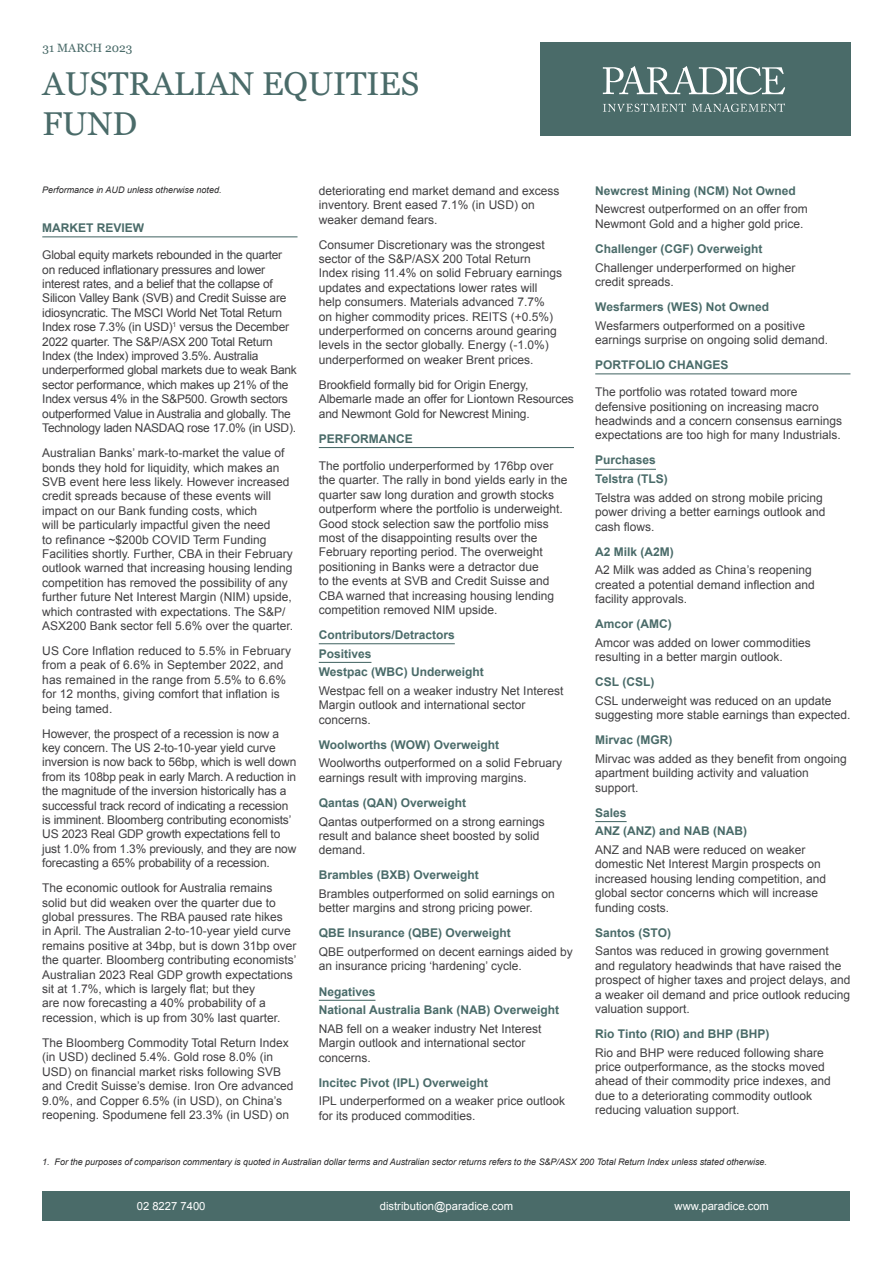
<style>
.page{position:relative;width:893px;height:1263px;background:#fff}
.page>*{position:absolute;margin:0;border:0;box-sizing:border-box;transform-origin:0 0}
.t1{font:33px/39.6px "Georgia";color:#4a6b69}
.t2{font:12px/14.4px "Arial";color:#414042}
.t3{font:12px/14.4px "Arial";letter-spacing:-.02em;color:#414042}
.t4{font:700 12px/18.6px "Arial";color:#4a6b69}
.t5{font:12px "Georgia";color:#4a6b69}
.t6{font:11.25px "Arial";color:#fff}
.t7{font:italic 9px "Arial";letter-spacing:-.005em;color:#292829}
</style>
<div class="page">
<div style="left:43px;top:1191px;width:807px;height:29px;background:#4a6b69"></div>
<div style="left:540px;top:43px;width:310px;height:93px;background:#4a6b69"></div>
<svg style="left:603px;top:103px;width:182px;height:9px"></svg>
<svg style="left:603px;top:66px;width:182px;height:29px"></svg>
<hr style="left:42px;top:236px;width:255px;height:1px;background:#4a6b69">
<hr style="left:319px;top:447px;width:255px;height:1px;background:#4a6b69">
<hr style="left:319px;top:643px;width:136px;height:1px;background:#4a6b69">
<hr style="left:319px;top:662px;width:52px;height:1px;background:#4a6b69">
<hr style="left:319px;top:1000px;width:56px;height:1px;background:#4a6b69">
<hr style="left:595px;top:373px;width:255px;height:1px;background:#4a6b69">
<hr style="left:595px;top:469px;width:61px;height:1px;background:#4a6b69">
<hr style="left:595px;top:821px;width:32px;height:1px;background:#4a6b69">
<p class="t5" style="left:43px;top:39px;width:92px">31 MARCH 2023</p>
<h1 class="t1" style="left:43px;top:63px;width:378px">AUSTRALIAN EQUITIES<br>FUND</h1>
<p class="t7" style="left:42px;top:184px;width:181px">Performance in AUD unless otherwise noted.</p>
<p class="t4" style="left:42px;top:219px;width:103px">MARKET REVIEW</p>
<p class="t3" style="left:42px;top:248px;width:256px">Global equity markets rebounded in the quarter on reduced inflationary pressures and lower interest rates, and a belief that the collapse of Silicon Valley Bank (SVB) and Credit Suisse are idiosyncratic. The MSCI World Net Total Return Index rose 7.3% (in USD)<sup>1</sup> versus the December 2022 quarter. The S&amp;P/ASX 200 Total Return Index (the Index) improved 3.5%. Australia underperformed global markets due to weak Bank sector performance, which makes up 21% of the Index versus 4% in the S&amp;P500. Growth sectors outperformed Value in Australia and globally. The Technology laden NASDAQ rose 17.0% (in USD).</p>
<p class="t2" style="left:42px;top:446px;width:252px">Australian Banks’ mark-to-market the value of bonds they hold for liquidity, which makes an SVB event here less likely. However increased credit spreads because of these events will impact on our Bank funding costs, which<br>will be particularly impactful given the need<br>to refinance ~$200b COVID Term Funding Facilities shortly. Further, CBA in their February outlook warned that increasing housing lending competition has removed the possibility of any further future Net Interest Margin (NIM) upside, which contrasted with expectations. The S&amp;P/ ASX200 Bank sector fell 5.6% over the quarter.</p>
<p class="t2" style="left:42px;top:644px;width:250px">US Core Inflation reduced to 5.5% in February from a peak of 6.6% in September 2022, and has remained in the range from 5.5% to 6.6% for 12 months, giving comfort that inflation is being tamed.</p>
<p class="t2" style="left:42px;top:726px;width:256px">However, the prospect of a recession is now a key concern. The US 2-to-10-year yield curve inversion is now back to 56bp, which is well down from its 108bp peak in early March. A reduction in the magnitude of the inversion historically has a successful track record of indicating a recession is imminent. Bloomberg contributing economists’ US 2023 Real GDP growth expectations fell to just 1.0% from 1.3% previously, and they are now forecasting a 65% probability of a recession.</p>
<p class="t2" style="left:42px;top:881px;width:256px">The economic outlook for Australia remains solid but did weaken over the quarter due to global pressures. The RBA paused rate hikes<br>in April. The Australian 2-to-10-year yield curve remains positive at 34bp, but is down 31bp over the quarter. Bloomberg contributing economists’ Australian 2023 Real GDP growth expectations sit at 1.7%, which is largely flat; but they<br>are now forecasting a 40% probability of a recession, which is up from 30% last quarter.</p>
<p class="t2" style="left:42px;top:1035px;width:253px">The Bloomberg Commodity Total Return Index (in USD) declined 5.4%. Gold rose 8.0% (in USD) on financial market risks following SVB and Credit Suisse’s demise. Iron Ore advanced 9.0%, and Copper 6.5% (in USD), on China’s reopening. Spodumene fell 23.3% (in USD) on</p>
<p class="t2" style="left:319px;top:184px;width:242px">deteriorating end market demand and excess inventory. Brent eased 7.1% (in USD) on weaker demand fears.</p>
<p class="t2" style="left:319px;top:237px;width:245px">Consumer Discretionary was the strongest sector of the S&amp;P/ASX 200 Total Return Index rising 11.4% on solid February earnings updates and expectations lower rates will help consumers. Materials advanced 7.7%<br>on higher commodity prices. REITS (+0.5%) underperformed on concerns around gearing levels in the sector globally. Energy (-1.0%) underperformed on weaker Brent prices.</p>
<p class="t2" style="left:319px;top:378px;width:257px">Brookfield formally bid for Origin Energy,<br>Albemarle made an offer for Liontown Resources and Newmont Gold for Newcrest Mining.</p>
<p class="t4" style="left:319px;top:430px;width:95px">PERFORMANCE</p>
<p class="t2" style="left:319px;top:459px;width:250px">The portfolio underperformed by 176bp over the quarter. The rally in bond yields early in the quarter saw long duration and growth stocks outperform where the portfolio is underweight.<br>Good stock selection saw the portfolio miss most of the disappointing results over the February reporting period. The overweight positioning in Banks were a detractor due<br>to the events at SVB and Credit Suisse and CBA warned that increasing housing lending competition removed NIM upside.</p>
<p class="t4" style="left:319px;top:626px;width:167px">Contributors/Detractors<br>Positives<br>Westpac (WBC) Underweight</p>
<p class="t2" style="left:319px;top:684px;width:246px">Westpac fell on a weaker industry Net Interest<br>Margin outlook and international sector concerns.</p>
<p class="t4" style="left:319px;top:736px;width:182px">Woolworths (WOW) Overweight</p>
<p class="t2" style="left:319px;top:756px;width:245px">Woolworths outperformed on a solid February earnings result with improving margins.</p>
<p class="t4" style="left:319px;top:794px;width:149px">Qantas (QAN) Overweight</p>
<p class="t2" style="left:319px;top:814px;width:228px">Qantas outperformed on a strong earnings result and balance sheet boosted by solid demand.</p>
<p class="t4" style="left:319px;top:866px;width:162px">Brambles (BXB) Overweight</p>
<p class="t2" style="left:319px;top:887px;width:238px">Brambles outperformed on solid earnings on better margins and strong pricing power.</p>
<p class="t4" style="left:319px;top:924px;width:194px">QBE Insurance (QBE) Overweight</p>
<p class="t2" style="left:319px;top:945px;width:256px">QBE outperformed on decent earnings aided by an insurance pricing ‘hardening’ cycle.</p>
<p class="t4" style="left:319px;top:982px;width:242px">Negatives<br>National Australia Bank (NAB) Overweight</p>
<p class="t2" style="left:319px;top:1021px;width:224px">NAB fell on a weaker industry Net Interest<br>Margin outlook and international sector concerns.</p>
<p class="t4" style="left:319px;top:1073px;width:171px">Incitec Pivot (IPL) Overweight</p>
<p class="t2" style="left:319px;top:1094px;width:248px">IPL underperformed on a weaker price outlook for its produced commodities.</p>
<p class="t4" style="left:595px;top:182px;width:202px">Newcrest Mining (NCM) Not Owned</p>
<p class="t2" style="left:595px;top:202px;width:214px">Newcrest outperformed on an offer from<br>Newmont Gold and a higher gold price.</p>
<p class="t4" style="left:595px;top:240px;width:169px">Challenger (CGF) Overweight</p>
<p class="t2" style="left:595px;top:260px;width:202px">Challenger underperformed on higher credit spreads.</p>
<p class="t4" style="left:595px;top:298px;width:175px">Wesfarmers (WES) Not Owned</p>
<p class="t2" style="left:595px;top:318px;width:234px">Wesfarmers outperformed on a positive earnings surprise on ongoing solid demand.</p>
<p class="t4" style="left:595px;top:356px;width:135px">PORTFOLIO CHANGES</p>
<p class="t2" style="left:595px;top:385px;width:248px">The portfolio was rotated toward more defensive positioning on increasing macro headwinds and a concern consensus earnings expectations are too high for many Industrials.</p>
<p class="t4" style="left:595px;top:451px;width:74px">Purchases<br>Telstra (TLS)</p>
<p class="t2" style="left:595px;top:490px;width:232px">Telstra was added on strong mobile pricing power driving a better earnings outlook and cash flows.</p>
<p class="t4" style="left:595px;top:542px;width:80px">A2 Milk (A2M)</p>
<p class="t2" style="left:595px;top:563px;width:221px">A2 Milk was added as China’s reopening created a potential demand inflection and facility approvals.</p>
<p class="t4" style="left:595px;top:615px;width:78px">Amcor (AMC)</p>
<p class="t2" style="left:595px;top:635px;width:217px">Amcor was added on lower commodities resulting in a better margin outlook.</p>
<p class="t4" style="left:595px;top:673px;width:61px">CSL (CSL)</p>
<p class="t2" style="left:595px;top:693px;width:257px">CSL underweight was reduced on an update suggesting more stable earnings than expected.</p>
<p class="t4" style="left:595px;top:731px;width:79px">Mirvac (MGR)</p>
<p class="t2" style="left:595px;top:752px;width:253px">Mirvac was added as they benefit from ongoing apartment building activity and valuation support.</p>
<p class="t4" style="left:595px;top:804px;width:153px">Sales<br>ANZ (ANZ) and NAB (NAB)</p>
<p class="t2" style="left:595px;top:843px;width:232px">ANZ and NAB were reduced on weaker domestic Net Interest Margin prospects on increased housing lending competition, and global sector concerns which will increase funding costs.</p>
<p class="t4" style="left:595px;top:924px;width:77px">Santos (STO)</p>
<p class="t2" style="left:595px;top:944px;width:257px">Santos was reduced in growing government and regulatory headwinds that have raised the prospect of higher taxes and project delays, and a weaker oil demand and price outlook reducing valuation support.</p>
<p class="t4" style="left:595px;top:1025px;width:176px">Rio Tinto (RIO) and BHP (BHP)</p>
<p class="t2" style="left:595px;top:1045px;width:237px">Rio and BHP were reduced following share price outperformance, as the stocks moved ahead of their commodity price indexes, and due to a deteriorating commodity outlook reducing valuation support.</p>
<p class="t7" style="left:42px;top:1156px;width:726px">1. For the purposes of comparison commentary is quoted in Australian dollar terms and Australian sector returns refers to the S&amp;P/ASX 200 Total Return Index unless stated otherwise.</p>
<p class="t6" style="left:137px;top:1198px;width:70px">02 8227 7400</p>
<p class="t6" style="left:380px;top:1198px;width:135px">distribution@paradice.com</p>
<p class="t6" style="left:675px;top:1198px;width:96px">www.paradice.com</p>
</div>
